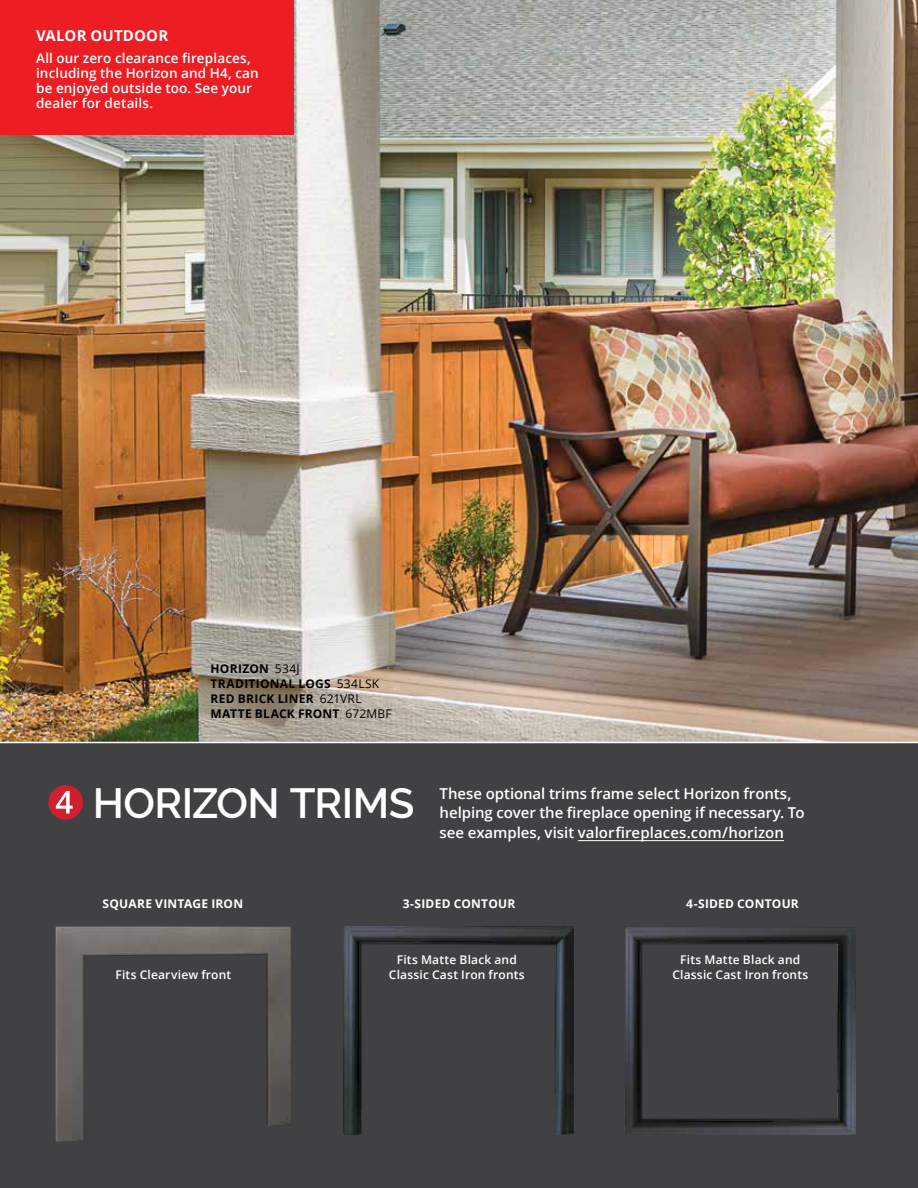
<style>
.page{position:relative;width:918px;height:1188px;background:#fff}
.page>*{position:absolute;margin:0;border:0;box-sizing:border-box;transform-origin:0 0}
.PAGE_HEADER{font:600 42px "Raleway";letter-spacing:-.015em;color:#fff}
.BODY{font:600 15px/19.5px "Open Sans";color:#fff}
.T__title{font:700 15px "Open Sans";letter-spacing:.01em;color:#fff}
.CAPTION_LC_reverse{font:600 13.5px/15px "Open Sans";letter-spacing:.01em;color:#fff}
.FOOTNOTE_reverse{font:600 12px/15px "Open Sans";letter-spacing:.015em;color:#fff;text-align:center}
.CAPTION_white{font:700 12px/15px "Open Sans";letter-spacing:.02em;color:#000}
.CAPTION_white-2{font:700 12px "Open Sans";letter-spacing:.02em;color:#fff}
.s1{font-weight:400}
</style>
<div class="page">
<img style="left:0;top:0;width:918px;height:742px">
<div style="left:0;top:0;width:293px;height:135px;background:#ed1d24"></div>
<div style="left:0;top:743px;width:918px;height:445px;background:#414042"></div>
<div style="left:49px;top:786px;width:34px;height:33px;background:#ce202f;border-radius:50%"></div>
<div style="left:49px;top:785px;width:34px;height:35px;border:1px solid #cc202d;border-radius:50%"></div>
<svg style="left:56px;top:791px;width:17px;height:23px"></svg>
<img style="left:55px;top:927px;width:236px;height:215px">
<img style="left:343px;top:926px;width:230px;height:208px">
<img style="left:625px;top:927px;width:230px;height:207px">
<hr style="left:578px;top:840px;width:206px;height:1px;background:#fff">
<p class="T__title" style="left:36px;top:25px;width:134px">VALOR OUTDOOR</p>
<p class="CAPTION_LC_reverse" style="left:36px;top:50px;width:224px">All our zero clearance fireplaces, including the Horizon and H4, can be enjoyed outside too. See your dealer for details.</p>
<p class="CAPTION_white" style="left:211px;top:661px;width:91px">HORIZON <span class="s1">534J</span></p>
<p class="CAPTION_white" style="left:211px;top:676px;width:170px">TRADITIONAL LOGS <span class="s1">534LSK</span></p>
<p class="CAPTION_white" style="left:211px;top:691px;width:183px">RED BRICK LINER <span class="s1">621VRL<br></span>MATTE BLACK FRONT <span class="s1">672MBF</span></p>
<p class="PAGE_HEADER" style="left:93px;top:779px;width:323px">HORIZON TRIMS</p>
<p class="BODY" style="left:440px;top:783px;width:366px">These optional trims frame select Horizon fronts, helping cover the fireplace opening if necessary. To see examples, visit valorfireplaces.com/horizon</p>
<p class="CAPTION_white-2" style="left:103px;top:896px;width:142px">SQUARE VINTAGE IRON</p>
<p class="CAPTION_white-2" style="left:403px;top:896px;width:114px">3-SIDED CONTOUR</p>
<p class="CAPTION_white-2" style="left:686px;top:896px;width:114px">4-SIDED CONTOUR</p>
<p class="FOOTNOTE_reverse" style="left:115px;top:967px;width:117px">Fits Clearview front</p>
<p class="FOOTNOTE_reverse" style="left:389px;top:952px;width:137px">Fits Matte Black and<br>Classic Cast Iron fronts</p>
<p class="FOOTNOTE_reverse" style="left:672px;top:952px;width:137px">Fits Matte Black and<br>Classic Cast Iron fronts</p>
</div>
